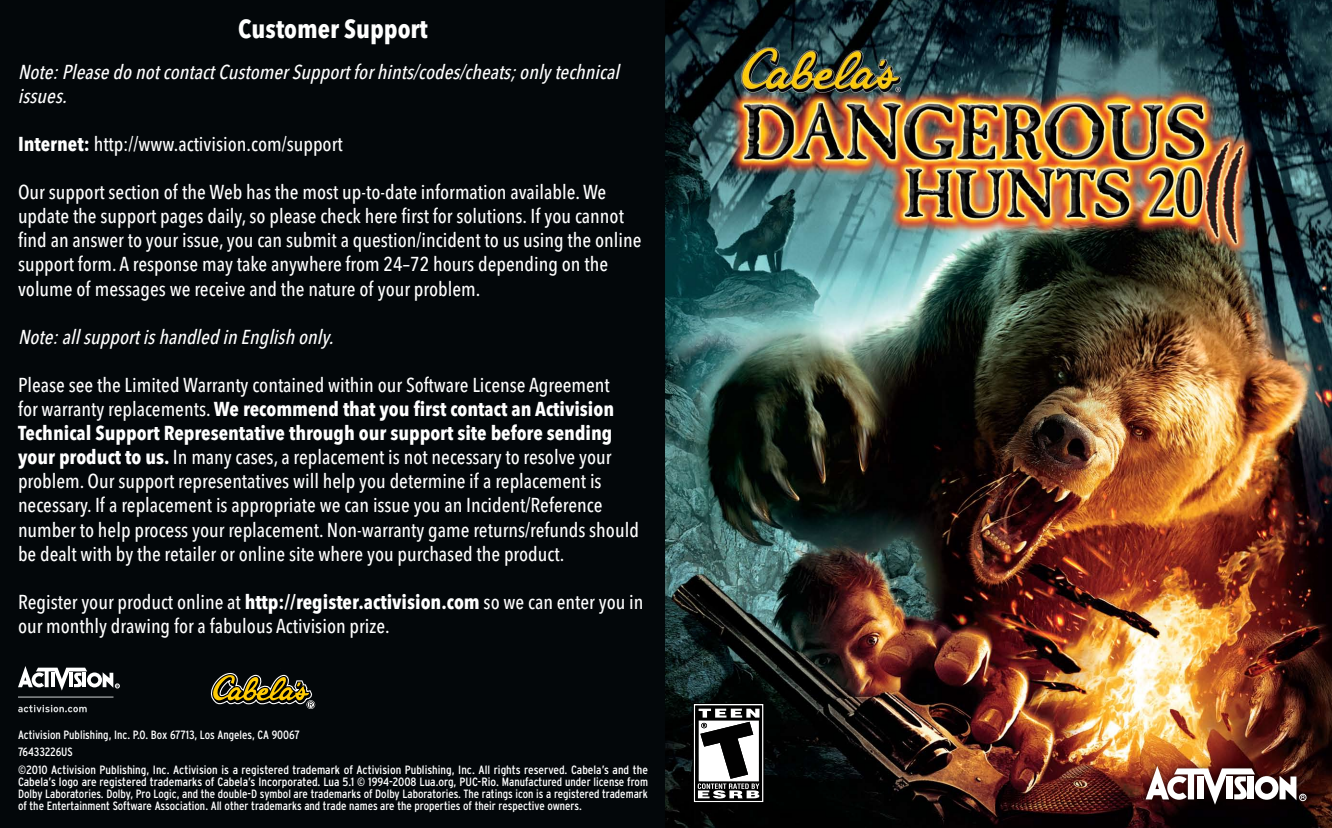
<style>
.page{position:relative;width:1332px;height:828px;background:#fff}
.page>*{position:absolute;margin:0;border:0;box-sizing:border-box;transform-origin:0 0}
.t1{font:700 condensed 26px "Avenir Next LT Pro";color:#fff}
.t2{font:500 condensed 20px/24.2px "Avenir Next LT Pro";color:#fff}
.t3{font:italic 500 condensed 20px/24px "Avenir Next LT Pro";color:#fff}
.t4{font:condensed 12px/12px "Interstate";color:#fff;text-align:justify;scale:1.04 1}
.t5{font:condensed 12px/17.6px "Interstate";color:#fff}
.s1{font-weight:700}
</style>
<div class="page">
<img style="left:0;top:0;width:1332px;height:828px">
<div style="left:1138px;top:758px;width:172px;height:50px;background:#000;opacity:.5"></div>
<div style="left:1299px;top:794px;width:7px;height:7px;border:1px solid #fff;border-radius:50%"></div>
<svg style="left:1146px;top:766px;width:159px;height:39px"></svg>
<svg style="left:693px;top:703px;width:72px;height:100px"></svg>
<svg style="left:18px;top:666px;width:102px;height:25px"></svg>
<svg style="left:18px;top:705px;width:69px;height:7px"></svg>
<hr style="left:18px;top:697px;width:95px;height:1px;background:#d1d3d4">
<svg style="left:211px;top:669px;width:104px;height:41px;background:#4e461f"></svg>
<h1 class="t1" style="left:238px;top:13px;width:191px">Customer Support</h1>
<p class="t3" style="left:18px;top:60px;width:608px">Note:PleasedonotcontactCustomerSupportforhints/codes/cheats;onlytechnical issues.</p>
<p class="t2" style="left:18px;top:132px;width:326px"><span class="s1">Internet:</span> http://www.activision.com/support</p>
<p class="t2" style="left:18px;top:180px;width:625px">Our support section of the Web has the most up-to-date information available. We update the support pages daily, so please check here first for solutions. If you cannot find an answer to your issue, you can submit a question/incident to us using the online support form. A response may take anywhere from 24–72 hours depending on the volume of messages we receive and the nature of your problem.</p>
<p class="t3" style="left:18px;top:325px;width:322px">Note:allsupportishandled in English only.</p>
<p class="t2" style="left:18px;top:373px;width:622px">Please see the Limited Warranty contained within our Software License Agreement<br>for warranty replacements. <span class="s1">We recommend that you first contact an Activision Technical Support Representative through our support site before sending your product to us.</span> In many cases, a replacement is not necessary to resolve your problem. Our support representatives will help you determine if a replacement is necessary. If a replacement is appropriate we can issue you an Incident/Reference number to help process your replacement. Non-warranty game returns/refunds should be dealt with by the retailer or online site where you purchased the product.</p>
<p class="t2" style="left:18px;top:590px;width:627px">Register your product online at <span class="s1">http://register.activision.com</span> so we can enter you in our monthly drawing for a fabulous Activision prize.</p>
<p class="t5" style="left:18px;top:726px;width:631px">Activision Publishing, Inc. P.O. Box 67713, Los Angeles, CA 90067<br>76433226US<br>©2010 Activision Publishing, Inc. Activision is a registered trademark of Activision Publishing, Inc. All rights reserved. Cabela’s and the</p>
<p class="t4" style="left:18px;top:776px;width:607px">Cabela’s logo are registered trademarks of Cabela’s Incorporated. Lua 5.1 © 1994-2008 Lua.org, PUC-Rio. Manufactured under license from Dolby Laboratories. Dolby, Pro Logic, and the double-D symbol are trademarks of Dolby Laboratories. The ratings icon is a registered trademark of the Entertainment Software Association. All other trademarks and trade names are the properties of their respective owners.</p>
</div>
